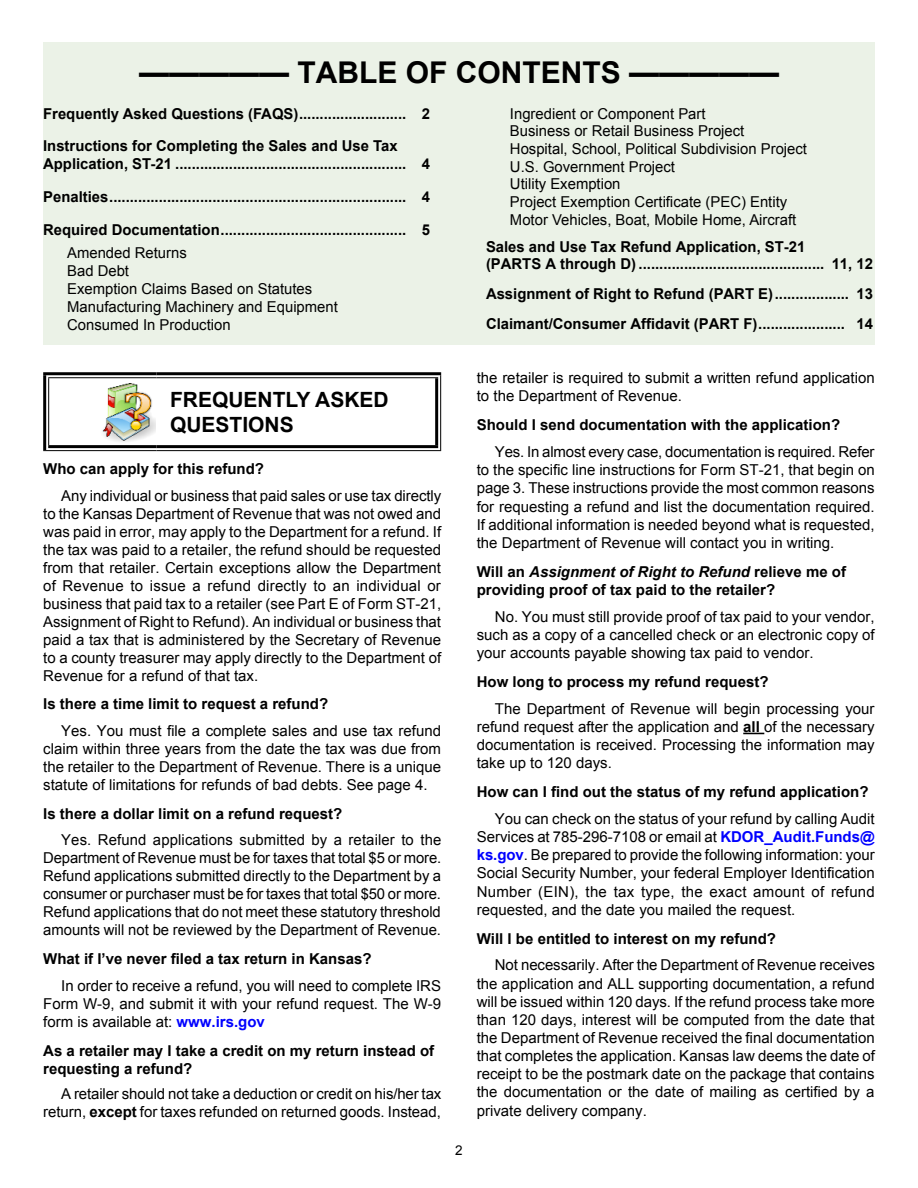
<style>
.page{position:relative;width:918px;height:1188px;background:#fff}
.page>*{position:absolute;margin:0;border:0;box-sizing:border-box;transform-origin:0 0}
.t1{font:700 30px "Arial";color:#000}
.t2{font:700 21px/25.2px "Arial";color:#000}
.t3{font:15px/18px "Arial";color:#000;text-align:justify}
.t4{font:700 15px/32.8px "Arial";color:#000}
.t5{font:13.5px "Arial";color:#000}
.s1{font-weight:700;color:#00f}
.s2{font-weight:700}
.s3{font-style:italic}
</style>
<div class="page">
<div style="left:43px;top:99px;width:832px;height:246px;background:#ebf2e7"></div>
<svg style="left:46px;top:375px;width:111px;height:3px"></svg>
<svg style="left:46px;top:378px;width:1px;height:67px"></svg>
<svg style="left:157px;top:375px;width:283px;height:3px"></svg>
<svg style="left:438px;top:378px;width:1px;height:67px"></svg>
<svg style="left:46px;top:445px;width:111px;height:5px"></svg>
<svg style="left:157px;top:445px;width:282px;height:4px"></svg>
<hr style="left:43px;top:372px;width:114px;height:3px;background:#000">
<hr style="left:48px;top:377px;width:109px;height:1px;background:#000">
<hr style="left:43px;top:375px;width:3px;height:75px;background:#000">
<hr style="left:48px;top:378px;width:1px;height:67px;background:#000">
<hr style="left:157px;top:372px;width:284px;height:3px;background:#000">
<hr style="left:157px;top:377px;width:281px;height:1px;background:#000">
<hr style="left:435px;top:378px;width:3px;height:67px;background:#000">
<hr style="left:440px;top:375px;width:1px;height:75px;background:#000">
<hr style="left:48px;top:445px;width:109px;height:3px;background:#000">
<hr style="left:43px;top:450px;width:114px;height:1px;background:#000">
<hr style="left:157px;top:445px;width:281px;height:3px;background:#000">
<hr style="left:157px;top:450px;width:284px;height:1px;background:#000">
<svg style="left:743px;top:733px;width:21px;height:1px"></svg>
<img style="left:102px;top:384px;width:54px;height:58px">
<div style="left:44px;top:42px;width:831px;height:57px;background:#ebf2e7"></div>
<h1 class="t1" style="left:139px;top:52px;width:642px">————— TABLE OF CONTENTS —————</h1>
<p class="t4" style="left:43px;top:97px;width:388px">Frequently Asked Questions (FAQS).......................... 2<br>Instructions for Completing the Sales and Use Tax</p>
<p class="t4" style="left:43px;top:148px;width:388px;text-align:justify">Application, ST-21 ........................................................ 4<br>Penalties........................................................................ 4<br>Required Documentation............................................. 5</p>
<p class="t3" style="left:67px;top:244px;width:272px;text-align:left">Amended Returns<br>Bad Debt<br>Exemption Claims Based on Statutes<br>Manufacturing Machinery and Equipment<br>Consumed In Production</p>
<p class="t3" style="left:510px;top:105px;width:299px;text-align:left">Ingredient or Component Part<br>Business or Retail Business Project<br>Hospital, School, Political Subdivision Project U.S. Government Project<br>Utility Exemption<br>Project Exemption Certificate (PEC) Entity Motor Vehicles, Boat, Mobile Home, Aircraft</p>
<p class="t4" style="left:486px;top:238px;width:388px;line-height:17.7px">Sales and Use Tax Refund Application, ST-21<br>(PARTS A through D) ............................................. 11, 12</p>
<p class="t4" style="left:486px;top:279px;width:388px;line-height:29.7px">Assignment of Right to Refund (PART E).................. 13<br>Claimant/Consumer Affidavit (PART F)..................... 14</p>
<h2 class="t2" style="left:170px;top:387px;width:220px">FREQUENTLY ASKED<br>QUESTIONS</h2>
<p class="t4" style="left:43px;top:453px;width:222px">Who can apply for this refund?</p>
<p class="t3" style="left:43px;top:486px;width:400px;text-indent:18px">Any individual or business that paid sales or use tax directly to the Kansas Department of Revenue that was not owed and was paid in error, may apply to the Department for a refund. If the tax was paid to a retailer, the refund should be requested from that retailer. Certain exceptions allow the Department of Revenue to issue a refund directly to an individual or business that paid tax to a retailer (see Part E of Form ST-21, Assignment of Right to Refund). An individual or business that paid a tax that is administered by the Secretary of Revenue to a county treasurer may apply directly to the Department of Revenue for a refund of that tax.</p>
<p class="t4" style="left:43px;top:688px;width:287px">Is there a time limit to request a refund?</p>
<p class="t3" style="left:43px;top:722px;width:399px;text-indent:18px">Yes. You must file a complete sales and use tax refund claim within three years from the date the tax was due from the retailer to the Department of Revenue. There is a unique statute of limitations for refunds of bad debts. See page 4.</p>
<p class="t4" style="left:43px;top:798px;width:301px">Is there a dollar limit on a refund request?</p>
<p class="t3" style="left:43px;top:831px;width:400px;text-indent:18px">Yes. Refund applications submitted by a retailer to the Department of Revenue must be for taxes that total $5 or more.<br>Refund applications submitted directly to the Department by a consumer or purchaser must be for taxes that total $50 or more.<br>Refund applications that do not meet these statutory threshold amounts will not be reviewed by the Department of Revenue.</p>
<p class="t4" style="left:43px;top:943px;width:330px">What if I’ve never filed a tax return in Kansas?</p>
<p class="t3" style="left:43px;top:977px;width:400px;text-indent:18px">In order to receive a refund, you will need to complete IRS Form W-9, and submit it with your refund request. The W-9 form is available at: <span class="s1">www.irs.gov</span></p>
<p class="t4" style="left:43px;top:1042px;width:392px;line-height:18px">As a retailer may I take a credit on my return instead of requesting a refund?</p>
<p class="t3" style="left:43px;top:1085px;width:400px;text-align:right">A retailer should not take a deduction or credit on his/her tax return, <span class="s2">except</span> for taxes refunded on returned goods. Instead,</p>
<p class="t5" style="left:455px;top:1141px;width:9px">2</p>
<p class="t3" style="left:477px;top:369px;width:399px">the retailer is required to submit a written refund application to the Department of Revenue.</p>
<p class="t4" style="left:477px;top:409px;width:365px">Should I send documentation with the application?</p>
<p class="t3" style="left:477px;top:443px;width:399px;text-indent:18px">Yes. In almost every case, documentation is required. Refer to the specific line instructions for Form ST-21, that begin on page 3. These instructions provide the most common reasons for requesting a refund and list the documentation required.<br>If additional information is needed beyond what is requested, the Department of Revenue will contact you in writing.</p>
<p class="t4" style="left:477px;top:563px;width:371px;line-height:18.1px">Will an <span class="s3">Assignment of Right to Refund</span> relieve me of providing proof of tax paid to the retailer?</p>
<p class="t3" style="left:477px;top:608px;width:399px;text-indent:18px">No. You must still provide proof of tax paid to your vendor, such as a copy of a cancelled check or an electronic copy of your accounts payable showing tax paid to vendor.</p>
<p class="t4" style="left:477px;top:666px;width:293px">How long to process my refund request?</p>
<p class="t3" style="left:477px;top:700px;width:399px;text-indent:18px">The Department of Revenue will begin processing your refund request after the application and <span class="s2">all</span> of the necessary documentation is received. Processing the information may take up to 120 days.</p>
<p class="t4" style="left:477px;top:776px;width:393px">How can I find out the status of my refund application?</p>
<p class="t3" style="left:477px;top:810px;width:400px;text-indent:18px">You can check on the status of your refund by calling Audit Services at 785-296-7108 or email at <span class="s1">KDOR_Audit.Funds@ ks.gov</span>. Be prepared to provide the following information: your Social Security Number, your federal Employer Identification Number (EIN), the tax type, the exact amount of refund requested, and the date you mailed the request.</p>
<p class="t4" style="left:477px;top:922px;width:301px">Will I be entitled to interest on my refund?</p>
<p class="t3" style="left:477px;top:956px;width:400px;text-indent:18px">Not necessarily. After the Department of Revenue receives the application and ALL supporting documentation, a refund will be issued within 120 days. If the refund process take more than 120 days, interest will be computed from the date that the Department of Revenue received the final documentation that completes the application. Kansas law deems the date of receipt to be the postmark date on the package that contains the documentation or the date of mailing as certified by a private delivery company.</p>
</div>
